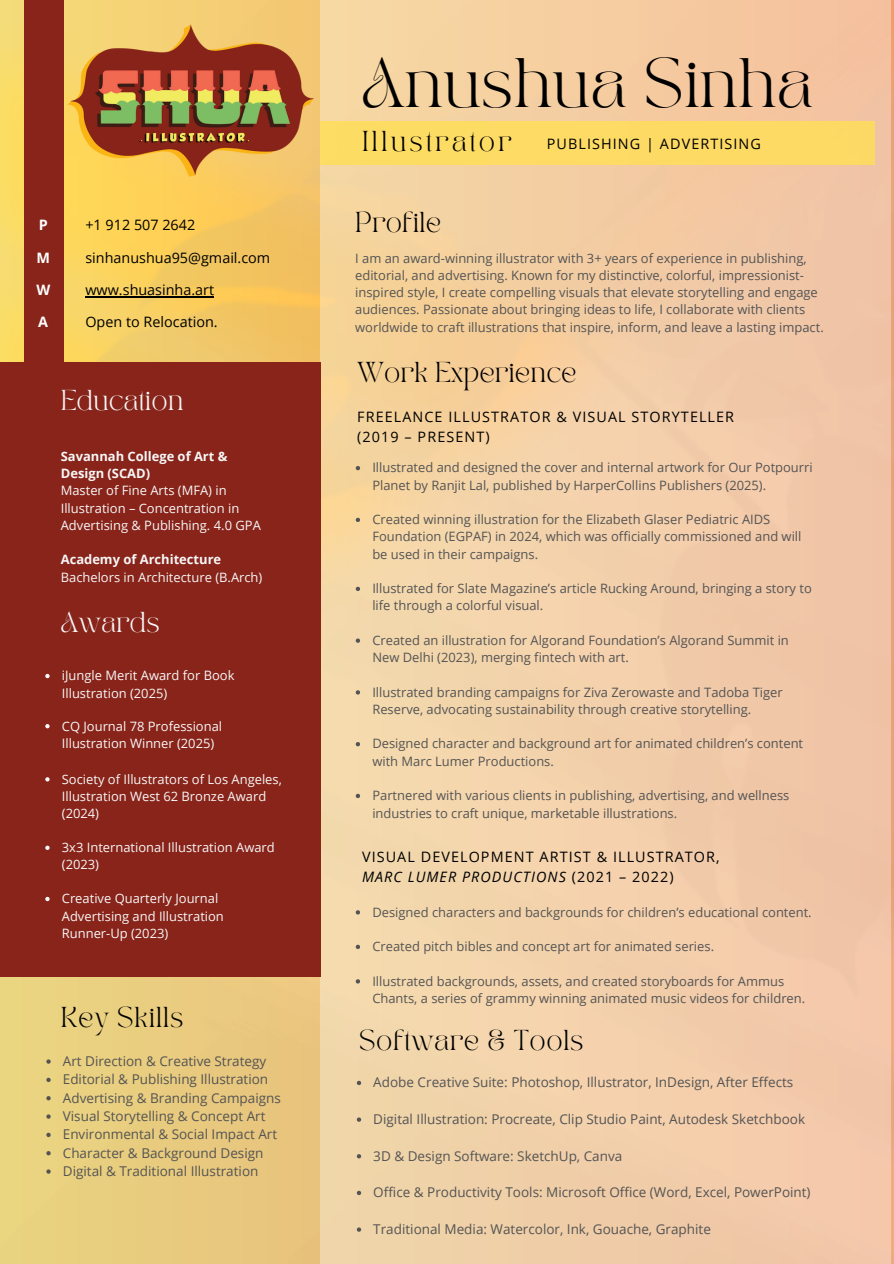
<style>
.page{position:relative;width:894px;height:1264px;background:#fff}
.page>*{position:absolute;margin:0;border:0;box-sizing:border-box;transform-origin:0 0}
.t1{font:48.9px "TAN PEARL Regular";color:#000}
.t2{font:20.1px "TAN PEARL Regular";letter-spacing:.025em;color:#000}
.t3{font:20.1px "TAN PEARL Regular";color:#000}
.t4{font:20.1px "TAN PEARL Regular";color:#f7f7f7}
.t5{font:20.1px "TAN PEARL Regular";letter-spacing:.145em;color:#000}
.t6{font:14.4px/19.4px "Open Sans";letter-spacing:.075em;color:#000}
.t7{font:14.4px "Open Sans";color:#000}
.t8{font:700 14.4px "Open Sans";color:#fff}
.t9{font:13.5px "Open Sans";color:#545454}
.t10{font:12.9px/17.2px "Open Sans";color:#545454}
.t11{font:12.9px/17.2px "Open Sans";color:#f7f7f7}
.t12{font:700 12.9px "Open Sans";color:#f7f7f7}
.s1{font-style:italic}
</style>
<div class="page">
<img style="left:0;top:0;width:893px;height:1263px">
<div style="left:320px;top:0;width:570px;height:1263px;background:linear-gradient(to bottom,#f4cba0,#f2d0ad)"></div>
<div style="left:0;top:362px;width:320px;height:614px;background:#88241a"></div>
<div style="left:25px;top:0;width:39px;height:374px;background:#88241a"></div>
<div style="left:320px;top:121px;width:554px;height:44px;background:#fddb64"></div>
<img style="left:64px;top:0;width:282px;height:196px">
<hr style="left:85px;top:296px;width:129px;height:1px;background:#000">
<svg style="left:355px;top:466px;width:5px;height:4px"></svg>
<svg style="left:355px;top:517px;width:5px;height:5px"></svg>
<svg style="left:355px;top:586px;width:5px;height:5px"></svg>
<svg style="left:355px;top:638px;width:5px;height:5px"></svg>
<svg style="left:355px;top:690px;width:5px;height:4px"></svg>
<svg style="left:355px;top:742px;width:5px;height:4px"></svg>
<svg style="left:355px;top:793px;width:5px;height:5px"></svg>
<svg style="left:355px;top:910px;width:5px;height:4px"></svg>
<svg style="left:355px;top:944px;width:5px;height:5px"></svg>
<svg style="left:355px;top:979px;width:5px;height:4px"></svg>
<svg style="left:45px;top:674px;width:5px;height:4px"></svg>
<svg style="left:45px;top:724px;width:5px;height:4px"></svg>
<svg style="left:45px;top:777px;width:5px;height:4px"></svg>
<svg style="left:45px;top:845px;width:5px;height:5px"></svg>
<svg style="left:45px;top:896px;width:5px;height:5px"></svg>
<svg style="left:357px;top:1080px;width:4px;height:5px"></svg>
<svg style="left:357px;top:1117px;width:4px;height:4px"></svg>
<svg style="left:357px;top:1154px;width:4px;height:4px"></svg>
<svg style="left:357px;top:1190px;width:4px;height:5px"></svg>
<svg style="left:357px;top:1227px;width:4px;height:4px"></svg>
<svg style="left:46px;top:1059px;width:5px;height:4px"></svg>
<svg style="left:46px;top:1077px;width:5px;height:5px"></svg>
<svg style="left:46px;top:1096px;width:5px;height:4px"></svg>
<svg style="left:46px;top:1114px;width:5px;height:4px"></svg>
<svg style="left:46px;top:1132px;width:5px;height:4px"></svg>
<svg style="left:46px;top:1151px;width:5px;height:4px"></svg>
<svg style="left:46px;top:1169px;width:5px;height:4px"></svg>
<p class="t8" style="left:39px;top:215px;width:11px">P</p>
<p class="t8" style="left:36px;top:247px;width:15px">M</p>
<p class="t8" style="left:36px;top:279px;width:15px">W</p>
<p class="t8" style="left:38px;top:312px;width:11px">A</p>
<p class="t7" style="left:85px;top:215px;width:111px">+1 912 507 2642</p>
<p class="t7" style="left:85px;top:247px;width:186px">sinhanushua95@gmail.com</p>
<p class="t7" style="left:85px;top:279px;width:130px">www.shuasinha.art</p>
<p class="t7" style="left:85px;top:312px;width:134px">Open to Relocation.</p>
<p class="t4" style="left:61px;top:389px;width:124px">Education</p>
<h2 class="t12" style="left:61px;top:447px;width:168px">Savannah College of Art &amp;</h2>
<h2 class="t12" style="left:61px;top:464px;width:91px">Design (SCAD)</h2>
<p class="t11" style="left:61px;top:482px;width:167px">Master of Fine Arts (MFA) in</p>
<h2 class="t11" style="left:61px;top:499px;width:201px">Illustration – Concentration in<br>Advertising &amp; Publishing. 4.0 GPA</h2>
<h4 class="t12" style="left:61px;top:550px;width:162px">Academy of Architecture</h4>
<p class="t11" style="left:61px;top:568px;width:203px">Bachelors in Architecture (B.Arch)</p>
<p class="t4" style="left:61px;top:611px;width:101px">Awards</p>
<p class="t11" style="left:62px;top:666px;width:174px">iJungle Merit Award for Book<br>Illustration (2025)</p>
<p class="t11" style="left:62px;top:717px;width:162px">CQ Journal 78 Professional<br>Illustration Winner (2025)</p>
<p class="t11" style="left:62px;top:770px;width:221px">Society of Illustrators of Los Angeles,<br>Illustration West 62 Bronze Award (2024)</p>
<p class="t11" style="left:62px;top:838px;width:214px">3x3 International Illustration Award (2023)</p>
<p class="t11" style="left:62px;top:889px;width:163px">Creative Quarterly Journal<br>Advertising and Illustration<br>Runner-Up (2023)</p>
<h2 class="t2" style="left:61px;top:1006px;width:124px">Key Skills</h2>
<h2 class="t9" style="left:63px;top:1051px;width:205px">Art Direction &amp; Creative Strategy</h2>
<p class="t9" style="left:63px;top:1069px;width:207px">Editorial &amp; Publishing Illustration</p>
<p class="t9" style="left:63px;top:1088px;width:219px">Advertising &amp; Branding Campaigns</p>
<p class="t9" style="left:63px;top:1106px;width:204px">Visual Storytelling &amp; Concept Art</p>
<p class="t9" style="left:63px;top:1124px;width:216px">Environmental &amp; Social Impact Art</p>
<p class="t9" style="left:63px;top:1143px;width:202px">Character &amp; Background Design</p>
<p class="t9" style="left:63px;top:1161px;width:197px">Digital &amp; Traditional Illustration</p>
<p class="t1" style="left:361px;top:57px;width:453px">Anushua Sinha</p>
<p class="t5" style="left:362px;top:130px;width:151px">Illustrator</p>
<h1 class="t6" style="left:546px;top:133px;width:215px">PUBLISHING | ADVERTISING</h1>
<h4 class="t3" style="left:355px;top:211px;width:88px">Profile</h4>
<h3 class="t10" style="left:355px;top:249px;width:470px">I am an award-winning illustrator with 3+ years of experience in publishing, editorial, and advertising. Known for my distinctive, colorful, impressionist&shy;inspired style, I create compelling visuals that elevate storytelling and engage audiences. Passionate about bringing ideas to life, I collaborate with clients worldwide to craft illustrations that inspire, inform, and leave a lasting impact.</h3>
<h4 class="t3" style="left:357px;top:361px;width:221px">Work Experience</h4>
<p class="t6" style="left:357px;top:407px;width:378px">FREELANCE ILLUSTRATOR &amp; VISUAL STORYTELLER (2019 – PRESENT)</p>
<p class="t10" style="left:372px;top:459px;width:442px">Illustrated and designed the cover and internal artwork for Our Potpourri<br>Planet by Ranjit Lal, published by HarperCollins Publishers (2025).</p>
<p class="t10" style="left:372px;top:510px;width:430px">Created winning illustration for the Elizabeth Glaser Pediatric AIDS<br>Foundation (EGPAF) in 2024, which was officially commissioned and will be used in their campaigns.</p>
<p class="t10" style="left:372px;top:579px;width:441px">Illustrated for Slate Magazine’s article Rucking Around, bringing a story to life through a colorful visual.</p>
<p class="t10" style="left:372px;top:631px;width:418px">Created an illustration for Algorand Foundation’s Algorand Summit in<br>New Delhi (2023), merging fintech with art.</p>
<p class="t10" style="left:372px;top:683px;width:412px">Illustrated branding campaigns for Ziva Zerowaste and Tadoba Tiger<br>Reserve, advocating sustainability through creative storytelling.</p>
<p class="t10" style="left:372px;top:734px;width:432px">Designed character and background art for animated children’s content with Marc Lumer Productions.</p>
<p class="t10" style="left:372px;top:786px;width:418px">Partnered with various clients in publishing, advertising, and wellness industries to craft unique, marketable illustrations.</p>
<h5 class="t6" style="left:362px;top:847px;width:359px">VISUAL DEVELOPMENT ARTIST &amp; ILLUSTRATOR,<br><span class="s1">MARC LUMER PRODUCTIONS</span> (2021 – 2022)</h5>
<h2 class="t10" style="left:372px;top:903px;width:441px">Designed characters and backgrounds for children’s educational content.</h2>
<p class="t10" style="left:372px;top:937px;width:343px">Created pitch bibles and concept art for animated series.</p>
<p class="t10" style="left:372px;top:972px;width:434px">Illustrated backgrounds, assets, and created storyboards for Ammus<br>Chants, a series of grammy winning animated music videos for children.</p>
<h2 class="t2" style="left:359px;top:1029px;width:226px">Software &amp; Tools</h2>
<p class="t9" style="left:373px;top:1072px;width:421px">Adobe Creative Suite: Photoshop, Illustrator, InDesign, After Effects</p>
<p class="t9" style="left:373px;top:1109px;width:433px">Digital Illustration: Procreate, Clip Studio Paint, Autodesk Sketchbook</p>
<p class="t9" style="left:373px;top:1146px;width:250px">3D &amp; Design Software: SketchUp, Canva</p>
<p class="t9" style="left:373px;top:1182px;width:438px">Office &amp; Productivity Tools: Microsoft Office (Word, Excel, PowerPoint)</p>
<p class="t9" style="left:373px;top:1219px;width:339px">Traditional Media: Watercolor, Ink, Gouache, Graphite</p>
</div>
